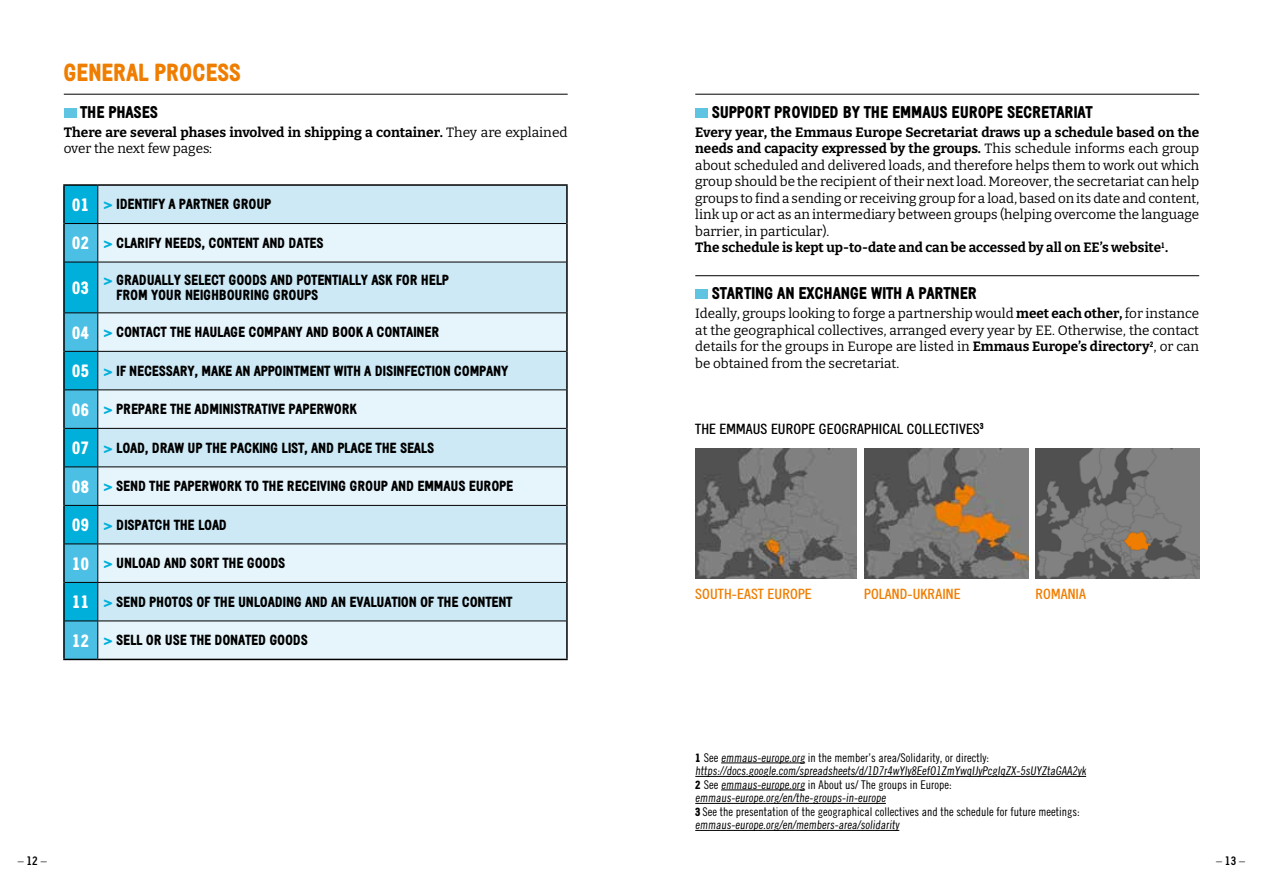
<style>
.page{position:relative;width:1263px;height:893px;background:#fff}
.page>*{position:absolute;margin:0;border:0;box-sizing:border-box;transform-origin:0 0}
.t1{font:900 24px "Emmaus";color:#ef7d00}
.t2{font:900 18px "Emmaus";color:#fff}
.t3{font:900 16.5px "Emmaus";color:#000}
.t4{font:900 14.25px/15px "Emmaus";color:#000}
.t5{font:14.25px "Emmaus";color:#000}
.t6{font:14.25px "Emmaus";color:#ef7d00}
.t7{font:13.5px/16.5px "Bitter";color:#000}
.t8{font:700 13.5px/16.5px "Bitter";color:#000}
.t9{font:300 12px/13.5px "Emmaus";color:#000}
.s1{font-weight:400}
.s2{font-size:18px;color:#fff}
.s3{color:#00b0db}
.s4{font-weight:700}
.s5{font-weight:900}
</style>
<div class="page">
<hr style="left:64px;top:94px;width:504px;height:1px;background:#000">
<div style="left:64px;top:108px;width:13px;height:10px;background:#5fc4e1"></div>
<div style="left:98px;top:186px;width:468px;height:37px;background:#cce9f5"></div>
<svg style="left:65px;top:186px;width:32px;height:473px;background:#24b6dd"></svg>
<svg style="left:98px;top:224px;width:468px;height:435px;background:#d7ecf6"></svg>
<hr style="left:97px;top:186px;width:1px;height:37px;background:#000">
<hr style="left:65px;top:223px;width:33px;height:1px;background:#000">
<hr style="left:98px;top:223px;width:468px;height:1px;background:#000">
<hr style="left:97px;top:224px;width:1px;height:38px;background:#000">
<hr style="left:65px;top:262px;width:33px;height:1px;background:#000">
<hr style="left:98px;top:262px;width:468px;height:1px;background:#000">
<hr style="left:97px;top:262px;width:1px;height:50px;background:#000">
<hr style="left:65px;top:312px;width:33px;height:1px;background:#000">
<hr style="left:98px;top:312px;width:468px;height:1px;background:#000">
<hr style="left:97px;top:313px;width:1px;height:38px;background:#000">
<hr style="left:65px;top:351px;width:33px;height:1px;background:#000">
<hr style="left:98px;top:351px;width:468px;height:1px;background:#000">
<hr style="left:97px;top:352px;width:1px;height:37px;background:#000">
<hr style="left:65px;top:389px;width:33px;height:1px;background:#000">
<hr style="left:98px;top:389px;width:468px;height:1px;background:#000">
<hr style="left:97px;top:390px;width:1px;height:38px;background:#000">
<hr style="left:65px;top:428px;width:33px;height:1px;background:#000">
<hr style="left:98px;top:428px;width:468px;height:1px;background:#000">
<hr style="left:97px;top:429px;width:1px;height:37px;background:#000">
<hr style="left:65px;top:466px;width:33px;height:1px;background:#000">
<hr style="left:98px;top:466px;width:468px;height:1px;background:#000">
<hr style="left:97px;top:467px;width:1px;height:38px;background:#000">
<hr style="left:65px;top:505px;width:33px;height:1px;background:#000">
<hr style="left:98px;top:505px;width:468px;height:1px;background:#000">
<hr style="left:97px;top:506px;width:1px;height:37px;background:#000">
<hr style="left:65px;top:543px;width:33px;height:1px;background:#000">
<hr style="left:98px;top:543px;width:468px;height:1px;background:#000">
<hr style="left:97px;top:544px;width:1px;height:38px;background:#000">
<hr style="left:65px;top:582px;width:33px;height:1px;background:#000">
<hr style="left:98px;top:582px;width:468px;height:1px;background:#000">
<hr style="left:97px;top:583px;width:1px;height:38px;background:#000">
<hr style="left:65px;top:621px;width:33px;height:1px;background:#000">
<hr style="left:98px;top:621px;width:468px;height:1px;background:#000">
<hr style="left:97px;top:621px;width:1px;height:38px;background:#000">
<hr style="left:63px;top:184px;width:35px;height:2px;background:#000">
<hr style="left:63px;top:186px;width:2px;height:38px;background:#000">
<hr style="left:98px;top:184px;width:470px;height:2px;background:#000">
<hr style="left:566px;top:186px;width:2px;height:38px;background:#000">
<hr style="left:63px;top:224px;width:2px;height:38px;background:#000">
<hr style="left:566px;top:224px;width:2px;height:38px;background:#000">
<hr style="left:63px;top:262px;width:2px;height:51px;background:#000">
<hr style="left:566px;top:262px;width:2px;height:51px;background:#000">
<hr style="left:63px;top:313px;width:2px;height:38px;background:#000">
<hr style="left:566px;top:313px;width:2px;height:38px;background:#000">
<hr style="left:63px;top:351px;width:2px;height:39px;background:#000">
<hr style="left:566px;top:351px;width:2px;height:39px;background:#000">
<hr style="left:63px;top:390px;width:2px;height:38px;background:#000">
<hr style="left:566px;top:390px;width:2px;height:38px;background:#000">
<hr style="left:63px;top:428px;width:2px;height:39px;background:#000">
<hr style="left:566px;top:428px;width:2px;height:39px;background:#000">
<hr style="left:63px;top:467px;width:2px;height:38px;background:#000">
<hr style="left:566px;top:467px;width:2px;height:38px;background:#000">
<hr style="left:63px;top:505px;width:2px;height:39px;background:#000">
<hr style="left:566px;top:505px;width:2px;height:39px;background:#000">
<hr style="left:63px;top:544px;width:2px;height:38px;background:#000">
<hr style="left:566px;top:544px;width:2px;height:38px;background:#000">
<hr style="left:63px;top:582px;width:2px;height:39px;background:#000">
<hr style="left:566px;top:582px;width:2px;height:39px;background:#000">
<hr style="left:63px;top:621px;width:2px;height:38px;background:#000">
<hr style="left:566px;top:621px;width:2px;height:38px;background:#000">
<hr style="left:63px;top:659px;width:35px;height:1px;background:#000">
<hr style="left:98px;top:659px;width:470px;height:1px;background:#000">
<hr style="left:695px;top:94px;width:504px;height:1px;background:#000">
<hr style="left:695px;top:275px;width:504px;height:1px;background:#000">
<div style="left:695px;top:108px;width:13px;height:10px;background:#5fc4e1"></div>
<div style="left:695px;top:290px;width:13px;height:9px;background:#5fc4e1"></div>
<hr style="left:721px;top:763px;width:84px;height:1px;background:#000">
<hr style="left:695px;top:776px;width:391px;height:1px;background:#000">
<hr style="left:721px;top:790px;width:84px;height:1px;background:#000">
<hr style="left:695px;top:803px;width:191px;height:1px;background:#000">
<hr style="left:695px;top:830px;width:204px;height:1px;background:#000">
<img style="left:695px;top:448px;width:162px;height:130px">
<img style="left:864px;top:448px;width:164px;height:130px">
<img style="left:1035px;top:448px;width:164px;height:130px">
<h1 class="t1" style="left:64px;top:59px;width:179px">GENERAL PROCESS</h1>
<p class="t3" style="left:81px;top:103px;width:79px">THE PHASES</p>
<p class="t8" style="left:64px;top:123px;width:505px">There are several phases involved in shipping a container. <span class="s1">They are explained over the next few pages:</span></p>
<p class="t4" style="left:72px;top:197px;width:201px"><span class="s2">01</span> <span class="s3">&gt;</span> IDENTIFY A PARTNER GROUP</p>
<p class="t4" style="left:72px;top:235px;width:253px"><span class="s2">02</span> <span class="s3">&gt;</span> CLARIFY NEEDS, CONTENT AND DATES</p>
<h2 class="t2" style="left:72px;top:277px;width:19px">03</h2>
<p class="t4" style="left:117px;top:272px;width:334px;text-indent:-13px"><span class="s3">&gt;</span> GRADUALLY SELECT GOODS AND POTENTIALLY ASK FOR HELP<br>FROM YOUR NEIGHBOURING GROUPS</p>
<p class="t4" style="left:72px;top:325px;width:369px"><span class="s2">04</span> <span class="s3">&gt;</span> CONTACT THE HAULAGE COMPANY AND BOOK A CONTAINER</p>
<p class="t4" style="left:72px;top:363px;width:438px"><span class="s2">05</span> <span class="s3">&gt;</span> IF NECESSARY, MAKE AN APPOINTMENT WITH A DISINFECTION COMPANY</p>
<p class="t4" style="left:72px;top:402px;width:286px"><span class="s2">06</span> <span class="s3">&gt;</span> PREPARE THE ADMINISTRATIVE PAPERWORK</p>
<p class="t4" style="left:72px;top:440px;width:364px"><span class="s2">07</span> <span class="s3">&gt;</span> LOAD, DRAW UP THE PACKING LIST, AND PLACE THE SEALS</p>
<p class="t4" style="left:72px;top:479px;width:443px"><span class="s2">08</span> <span class="s3">&gt;</span> SEND THE PAPERWORK TO THE RECEIVING GROUP AND EMMAUS EUROPE</p>
<p class="t4" style="left:72px;top:517px;width:157px"><span class="s2">09</span> <span class="s3">&gt;</span> DISPATCH THE LOAD</p>
<p class="t4" style="left:72px;top:556px;width:215px"><span class="s2">10</span> <span class="s3">&gt;</span> UNLOAD AND SORT THE GOODS</p>
<p class="t4" style="left:72px;top:594px;width:442px"><span class="s2">11</span> <span class="s3">&gt;</span> SEND PHOTOS OF THE UNLOADING AND AN EVALUATION OF THE CONTENT</p>
<p class="t4" style="left:72px;top:633px;width:237px"><span class="s2">12</span> <span class="s3">&gt;</span> SELL OR USE THE DONATED GOODS</p>
<p class="t3" style="left:712px;top:103px;width:382px">SUPPORT PROVIDED BY THE EMMAUS EUROPE SECRETARIAT</p>
<p class="t7" style="left:695px;top:123px;width:506px"><span class="s4">Every year, the Emmaus Europe Secretariat draws up a schedule based on the needs and capacity expressed by the groups.</span> This schedule informs each group about scheduled and delivered loads, and therefore helps them to work out which group should be the recipient of their next load. Moreover, the secretariat can help groups to find a sending or receiving group for a load, based on its date and content, link up or act as an intermediary between groups (helping overcome the language barrier, in particular).<br><span class="s4">The schedule is kept up-to-date and can be accessed by all on EE’s website</span><sup>1</sup><span class="s4">.</span></p>
<p class="t3" style="left:712px;top:284px;width:267px">STARTING AN EXCHANGE WITH A PARTNER</p>
<p class="t7" style="left:695px;top:305px;width:505px;text-align:justify">Ideally, groups looking to forge a partnership would <span class="s4">meet each other,</span> for instance at the geographical collectives, arranged every year by EE. Otherwise, the contact details for the groups in Europe are listed in <span class="s4">Emmaus Europe’s directory</span><sup>2</sup>, or can be obtained from the secretariat.</p>
<p class="t5" style="left:695px;top:420px;width:290px">THE EMMAUS EUROPE GEOGRAPHICAL COLLECTIVES<sup>3</sup></p>
<p class="t6" style="left:695px;top:585px;width:118px">SOUTH-EAST EUROPE</p>
<p class="t6" style="left:864px;top:585px;width:98px">POLAND-UKRAINE</p>
<p class="t6" style="left:1035px;top:585px;width:52px">ROMANIA</p>
<p class="t9" style="left:695px;top:750px;width:394px"><span class="s5">1</span> See emmaus-europe.org in the member’s area/Solidarity, or directly: https://docs.google.com/spreadsheets/d/1D7r4wYly8EefO1ZmYwqIJyPcgIqZX-5sUYZtaGAA2yk <span class="s5">2</span> See emmaus-europe.org in About us/ The groups in Europe: emmaus-europe.org/en/the-groups-in-europe<br><span class="s5">3</span> See the presentation of the geographical collectives and the schedule for future meetings: emmaus-europe.org/en/members-area/solidarity</p>
<p class="t9" style="left:18px;top:854px;width:31px">– <span class="s4">12</span> –</p>
<p class="t9" style="left:1216px;top:854px;width:31px">– <span class="s4">13</span> –</p>
</div>
